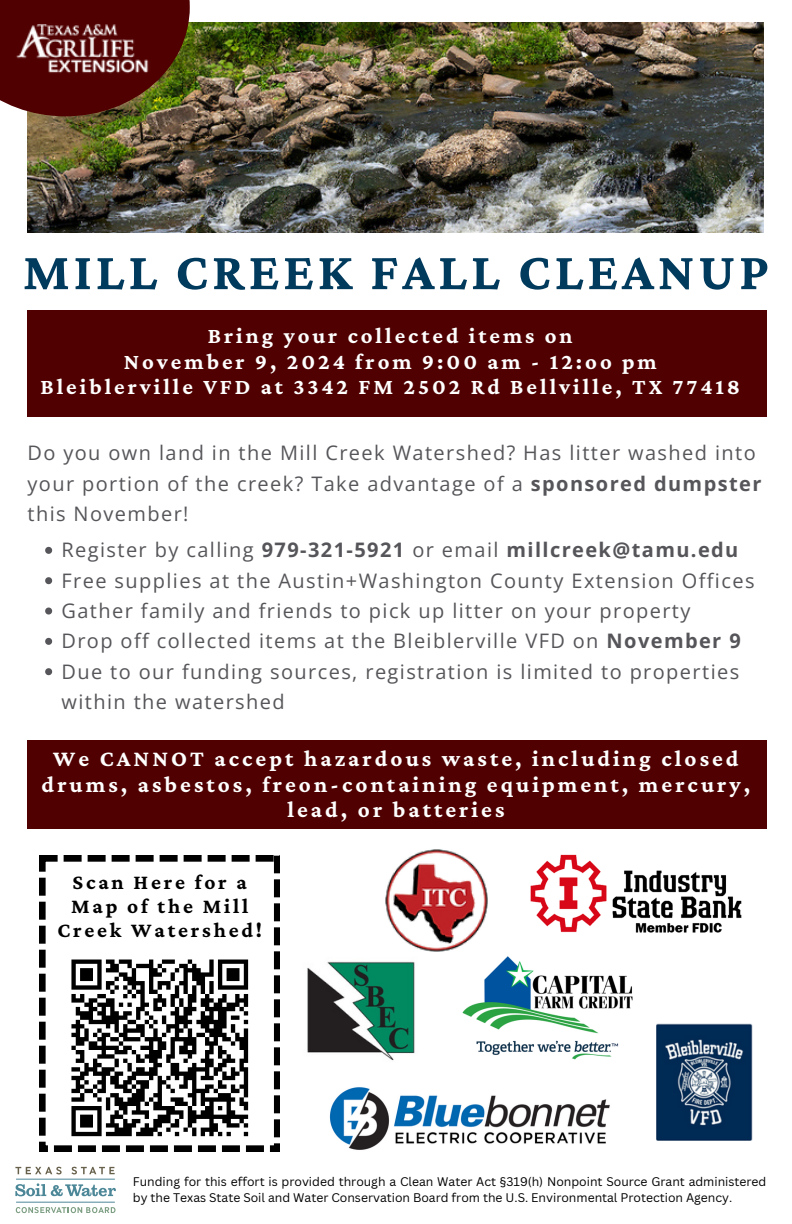
<style>
.page{position:relative;width:792px;height:1224px;background:#fff}
.page>*{position:absolute;margin:0;border:0;box-sizing:border-box;transform-origin:0 0}
.t1{font:700 54px "Crimson Pro";letter-spacing:.07em;color:#003a5d}
.t2{font:700 23.2px/25.6px "Crimson Pro";letter-spacing:.13em;color:#fff;text-align:center}
.t3{font:700 22.8px/25.6px "Crimson Pro";letter-spacing:.13em;color:#fff;text-align:center}
.t4{font:700 21.4px/24px "Crimson Pro";letter-spacing:.13em;color:#000;text-align:center}
.t5{font:20px/30.4px "Open Sans";letter-spacing:.07em;color:#56565a}
.t6{font:700 20px "Open Sans";letter-spacing:.07em;color:#56565a}
.t7{font:12.2px/16.2px "Canva Sans";color:#000}
.s1{font-weight:700}
.s2{font-weight:400}
</style>
<div class="page">
<img style="left:27px;top:23px;width:737px;height:210px">
<div style="left:27px;top:310px;width:740px;height:107px;background:#500000"></div>
<img style="left:0;top:0;width:190px;height:116px">
<div style="left:27px;top:740px;width:740px;height:89px;background:#500000"></div>
<svg style="left:16px;top:1207px;width:100px;height:6px"></svg>
<svg style="left:71px;top:1167px;width:44px;height:7px"></svg>
<svg style="left:15px;top:1167px;width:47px;height:7px"></svg>
<svg style="left:15px;top:1183px;width:101px;height:13px"></svg>
<hr style="left:16px;top:1202px;width:99px;height:1px;background:#4d8798">
<hr style="left:16px;top:1179px;width:99px;height:1px;background:#4d8798">
<svg style="left:40px;top:856px;width:240px;height:295px"></svg>
<img style="left:0;top:20px;width:188px;height:59px">
<div style="left:63px;top:951px;width:194px;height:194px;background:#fff"></div>
<svg style="left:71px;top:959px;width:178px;height:178px"></svg>
<img style="left:656px;top:1023px;width:96px;height:117px">
<img style="left:462px;top:956px;width:171px;height:104px">
<svg style="left:45px;top:547px;width:7px;height:7px"></svg>
<svg style="left:45px;top:577px;width:7px;height:7px"></svg>
<svg style="left:45px;top:608px;width:7px;height:7px"></svg>
<svg style="left:45px;top:638px;width:7px;height:7px"></svg>
<svg style="left:45px;top:668px;width:7px;height:7px"></svg>
<img style="left:530px;top:854px;width:212px;height:79px">
<img style="left:307px;top:961px;width:108px;height:100px">
<img style="left:385px;top:849px;width:102px;height:102px">
<img style="left:329px;top:1087px;width:281px;height:63px">
<p class="t1" style="left:23px;top:241px;width:748px">MILL CREEK FALL CLEANUP</p>
<p class="t3" style="left:40px;top:322px;width:701px">Bring your collected items on<br>November 9, 2024 from 9:00 am - 12:oo pm<br>Bleiblerville VFD at 3342 FM 2502 Rd Bellville, TX 77418</p>
<h3 class="t5" style="left:27px;top:437px;width:735px">Do you own land in the Mill Creek Watershed? Has litter washed into your portion of the creek? Take advantage of a <span class="s1">sponsored dumpster </span>this November!</h3>
<p class="t6" style="left:61px;top:536px;width:678px"><span class="s2">Register by calling</span> 979-321-5921 <span class="s2">or email</span> millcreek@tamu.edu</p>
<p class="t5" style="left:61px;top:565px;width:695px">Free supplies at the Austin+Washington County Extension Offices</p>
<p class="t5" style="left:61px;top:595px;width:630px">Gather family and friends to pick up litter on your property</p>
<p class="t5" style="left:61px;top:625px;width:681px">Drop off collected items at the Bleiblerville VFD on <span class="s1">November 9</span></p>
<p class="t5" style="left:61px;top:656px;width:679px">Due to our funding sources, registration is limited to properties within the watershed</p>
<p class="t2" style="left:42px;top:745px;width:710px">We CANNOT accept hazardous waste, including closed drums, asbestos, freon-containing equipment, mercury, lead, or batteries</p>
<p class="t4" style="left:57px;top:870px;width:206px">Scan Here for a<br>Map of the Mill<br>Creek Watershed!</p>
<p class="t7" style="left:133px;top:1173px;width:635px">Funding for this effort is provided through a Clean Water Act §319(h) Nonpoint Source Grant administered by the Texas State Soil and Water Conservation Board from the U.S. Environmental Protection Agency.</p>
</div>
